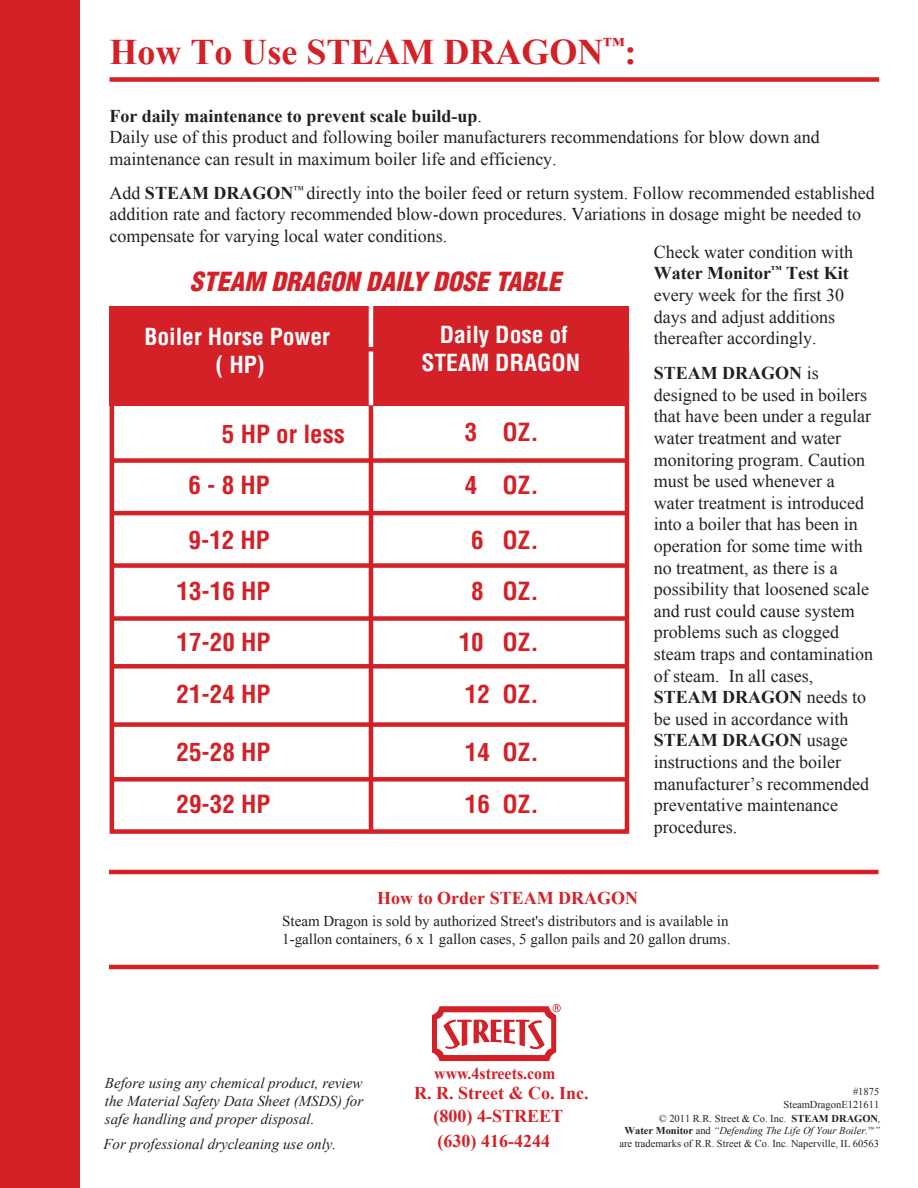
<style>
.page{position:relative;width:918px;height:1188px;background:#fff}
.page>*{position:absolute;margin:0;border:0;box-sizing:border-box;transform-origin:0 0}
.t1{font:700 36px "Times New Roman";color:#d42027}
.t2{font:italic 900 condensed 25.65px "Helvetica LT Std";color:#d42027}
.t3{font:700 condensed 24.45px/51.2px "Helvetica LT Std";color:#d42027}
.t4{font:700 condensed 22.95px/27.6px "Helvetica LT Std";color:#fff;text-align:center}
.t5{font:18px/21.6px "Times New Roman";color:#231f20}
.t6{font:700 18px/23.1px "Times New Roman";color:#d42027;text-align:center}
.t7{font:700 16.65px "Times New Roman";color:#d42027;scale:.96 1}
.t8{font:italic 15px/18px "Times New Roman";color:#231f20;text-align:justify}
.t9{font:15px/18px "Times New Roman";color:#231f20}
.t10{font:10.5px/12.6px "Times New Roman";color:#231f20;text-align:right}
.s1{font-weight:700}
.s2{font-style:italic}
</style>
<div class="page">
<div style="left:0;top:0;width:80px;height:1188px;background:#d42027"></div>
<div style="left:110px;top:77px;width:769px;height:5px;background:#d42027"></div>
<hr style="left:109px;top:965px;width:769px;height:4px;background:#d42027">
<svg style="left:432px;top:1004px;width:129px;height:57px"></svg>
<hr style="left:109px;top:870px;width:769px;height:4px;background:#d42027">
<div style="left:113px;top:777px;width:515px;height:5px;background:#d42027"></div>
<div style="left:112px;top:458px;width:514px;height:5px;background:#d42027"></div>
<hr style="left:112px;top:511px;width:515px;height:4px;background:#d42027">
<div style="left:112px;top:563px;width:515px;height:5px;background:#d42027"></div>
<div style="left:110px;top:306px;width:519px;height:100px;background:#d42027"></div>
<hr style="left:369px;top:405px;width:4px;height:428px;background:#d42027">
<hr style="left:369px;top:306px;width:4px;height:99px;background:#fff">
<div style="left:113px;top:616px;width:515px;height:5px;background:#d42027"></div>
<div style="left:113px;top:664px;width:515px;height:5px;background:#d42027"></div>
<div style="left:110px;top:722px;width:515px;height:5px;background:#d42027"></div>
<div style="left:110px;top:347px;width:519px;height:487px;border:4px solid #d42027"></div>
<p class="t1" style="left:110px;top:27px;width:528px">How To Use STEAM DRAGON<sup>™</sup>:</p>
<p class="t5" style="left:109px;top:105px;width:712px"><span class="s1">For daily maintenance to prevent scale build-up</span>.<br>Daily use of this product and following boiler manufacturers recommendations for blow down and maintenance can result in maximum boiler life and efficiency.</p>
<p class="t5" style="left:109px;top:181px;width:767px">Add <span class="s1">STEAM DRAGON</span><sup>™</sup> directly into the boiler feed or return system. Follow recommended established addition rate and factory recommended blow-down procedures. Variations in dosage might be needed to compensate for varying local water conditions.</p>
<p class="t5" style="left:654px;top:241px;width:201px">Check water condition with<br><span class="s1">Water Monitor</span><sup>™</sup> <span class="s1">Test Kit </span>every week for the first 30 days and adjust additions thereafter accordingly.</p>
<p class="t2" style="left:190px;top:265px;width:373px">STEAM DRAGON DAILY DOSE TABLE</p>
<p class="t4" style="left:144px;top:323px;width:187px">Boiler Horse Power ( HP)</p>
<p class="t4" style="left:421px;top:321px;width:160px">Daily Dose of<br>STEAM DRAGON</p>
<p class="t5" style="left:654px;top:362px;width:221px"><span class="s1">STEAM DRAGON</span> is designed to be used in boilers that have been under a regular water treatment and water monitoring program. Caution must be used whenever a water treatment is introduced into a boiler that has been in operation for some time with no treatment, as there is a possibility that loosened scale and rust could cause system problems such as clogged steam traps and contamination of steam. In all cases,<br><span class="s1">STEAM DRAGON</span> needs to be used in accordance with<br><span class="s1">STEAM DRAGON</span> usage instructions and the boiler manufacturer’s recommended preventative maintenance procedures.</p>
<p class="t3" style="left:465px;top:405px;width:75px;line-height:53.1px">3 OZ.<br>4 OZ.</p>
<p class="t3" style="left:471px;top:514px;width:69px">6 OZ.<br>8 OZ.</p>
<p class="t3" style="left:188px;top:408px;width:158px;text-indent:33px">5 HP or less<br>6 - 8 HP</p>
<p class="t3" style="left:177px;top:514px;width:95px;text-align:center">9-12 HP<br>13-16 HP</p>
<p class="t3" style="left:459px;top:617px;width:81px">10 OZ.</p>
<p class="t3" style="left:176px;top:617px;width:95px">17-20 HP</p>
<p class="t3" style="left:465px;top:668px;width:75px">12 OZ.</p>
<p class="t3" style="left:176px;top:668px;width:95px">21-24 HP</p>
<p class="t3" style="left:176px;top:726px;width:95px">25-28 HP</p>
<p class="t3" style="left:465px;top:726px;width:75px">14 OZ.</p>
<p class="t3" style="left:465px;top:778px;width:75px">16 OZ.</p>
<p class="t3" style="left:176px;top:778px;width:95px">29-32 HP</p>
<p class="t6" style="left:377px;top:886px;width:262px">How to Order STEAM DRAGON</p>
<p class="t9" style="left:282px;top:912px;width:450px">Steam Dragon is sold by authorized Street's distributors and is available in<br>1-gallon containers, 6 x 1 gallon cases, 5 gallon pails and 20 gallon drums.</p>
<p class="t8" style="left:105px;top:1073px;width:260px">Before using any chemical product, review the Material Safety Data Sheet (MSDS) for safe handling and proper disposal.</p>
<p class="t8" style="left:103px;top:1134px;width:234px">For professional drycleaning use only.</p>
<p class="t7" style="left:434px;top:1062px;width:128px">www.4streets.com</p>
<p class="t6" style="left:414px;top:1081px;width:176px">R. R. Street &amp; Co. Inc. (800) 4-STREET</p>
<p class="t6" style="left:438px;top:1129px;width:114px">(630) 416-4244</p>
<p class="t10" style="left:784px;top:1085px;width:97px">#1875<br>SteamDragonE121611</p>
<p class="t10" style="left:619px;top:1112px;width:263px">© 2011 R.R. Street &amp; Co. Inc. <span class="s1">STEAM DRAGON</span><span class="s2">,<br></span><span class="s1">Water Monitor</span> and <span class="s2">“Defending The Life Of Your Boiler.</span><sup>™</sup><span class="s2">” </span>are trademarks of R.R. Street &amp; Co. Inc. Naperville, IL 60563</p>
</div>
